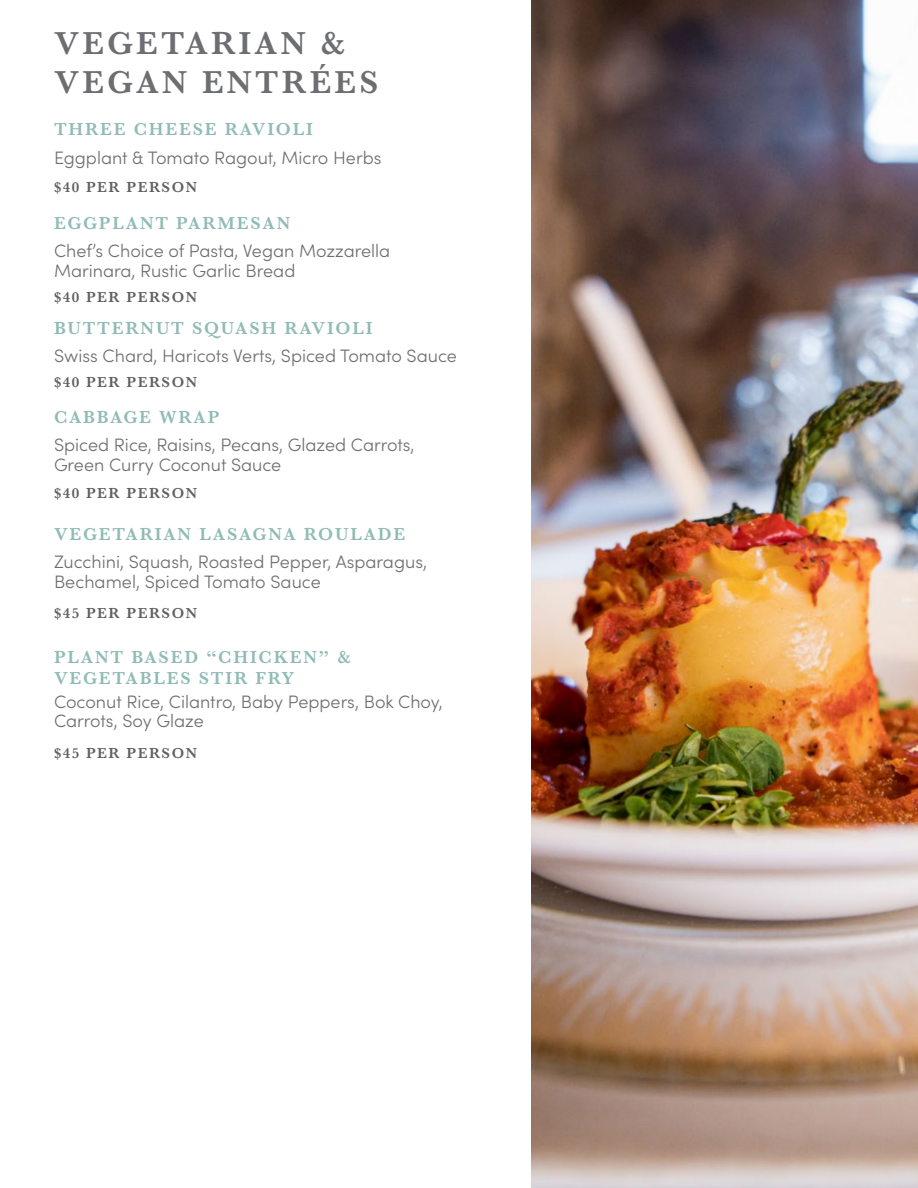
<style>
.page{position:relative;width:918px;height:1188px;background:#fff}
.page>*{position:absolute;margin:0;border:0;box-sizing:border-box;transform-origin:0 0}
.t1{font:600 33px/39.6px "Baskerville";letter-spacing:.1em;color:#6d6e71}
.t2{font:300 18px/19.5px "Sofia Pro";color:#6d6e71}
.t3{font:600 18px/21.6px "Baskerville";letter-spacing:.1em;color:#90bbb6}
.t4{font:600 15px "Baskerville";letter-spacing:.1em;color:#5f6062}
</style>
<div class="page">
<img style="left:532px;top:0;width:386px;height:1188px">
<h1 class="t1" style="left:54px;top:23px;width:326px">VEGETARIAN &amp;<br>VEGAN ENTRÉES</h1>
<p class="t3" style="left:54px;top:118px;width:260px">THREE CHEESE RAVIOLI</p>
<p class="t2" style="left:54px;top:147px;width:329px">Eggplant &amp; Tomato Ragout, Micro Herbs</p>
<p class="t4" style="left:54px;top:176px;width:145px">$40 PER PERSON</p>
<p class="t3" style="left:54px;top:212px;width:238px">EGGPLANT PARMESAN</p>
<p class="t2" style="left:54px;top:240px;width:338px">Chef’s Choice of Pasta, Vegan Mozzarella<br>Marinara, Rustic Garlic Bread</p>
<p class="t4" style="left:54px;top:287px;width:145px">$40 PER PERSON</p>
<p class="t3" style="left:54px;top:317px;width:320px">BUTTERNUT SQUASH RAVIOLI</p>
<p class="t2" style="left:54px;top:345px;width:404px">Swiss Chard, Haricots Verts, Spiced Tomato Sauce</p>
<p class="t4" style="left:54px;top:372px;width:145px">$40 PER PERSON</p>
<p class="t3" style="left:54px;top:406px;width:167px">CABBAGE WRAP</p>
<p class="t2" style="left:54px;top:434px;width:362px">Spiced Rice, Raisins, Pecans, Glazed Carrots,<br>Green Curry Coconut Sauce</p>
<p class="t4" style="left:54px;top:483px;width:145px">$40 PER PERSON</p>
<p class="t3" style="left:54px;top:523px;width:353px">VEGETARIAN LASAGNA ROULADE</p>
<p class="t2" style="left:54px;top:551px;width:375px">Zucchini, Squash, Roasted Pepper, Asparagus,<br>Bechamel, Spiced Tomato Sauce</p>
<p class="t4" style="left:54px;top:602px;width:145px">$45 PER PERSON</p>
<p class="t3" style="left:54px;top:646px;width:298px">PLANT BASED “CHICKEN” &amp;<br>VEGETABLES STIR FRY</p>
<p class="t2" style="left:54px;top:690px;width:390px">Coconut Rice, Cilantro, Baby Peppers, Bok Choy,<br>Carrots, Soy Glaze</p>
<p class="t4" style="left:54px;top:742px;width:145px">$45 PER PERSON</p>
</div>
